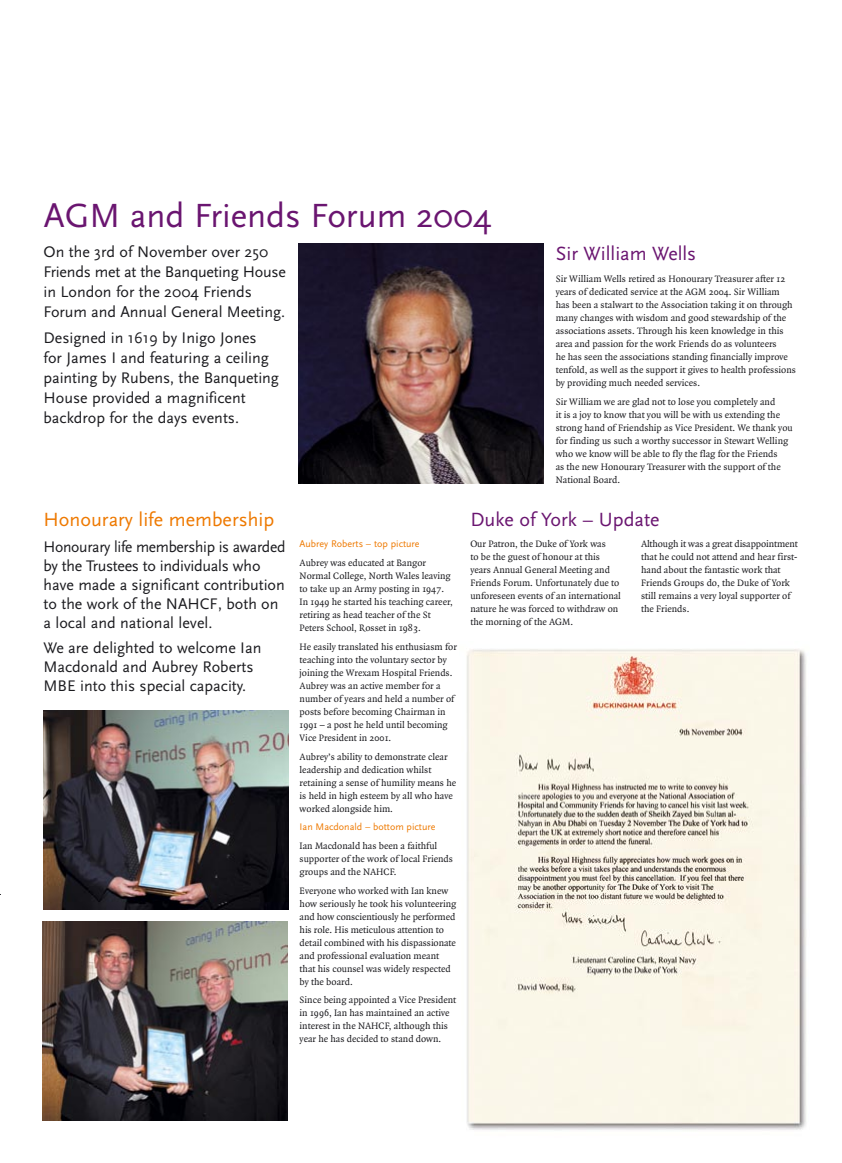
<style>
.page{position:relative;width:842px;height:1163px;background:#fff}
.page>*{position:absolute;margin:0;border:0;box-sizing:border-box;transform-origin:0 0}
.t1{font:35px "Scala Sans";color:#6a1570}
.Quadraat_10pt_black_13pt_leading_space_a{font:20px "Scala Sans";color:#6a1570}
.Quadraat_10pt_black_13pt_leading_space_a-2{font:20px "Scala Sans";color:#ee7900}
.Scala_reg_16pt_leading_19pt_space_after_{font:16px/20px "Scala Sans";color:#1b1b1f}
.Quadraat_10pt_black_13pt_leading_space_a-3{font:10px/13px "Quadraat";color:#1b1b1f}
.Quadraat_10pt_black_13pt_leading_space_a-4{font:10px "Scala Sans";color:#ee7900}
</style>
<div class="page">
<img style="left:466px;top:649px;width:340px;height:481px">
<img style="left:299px;top:244px;width:244px;height:239px">
<img style="left:43px;top:921px;width:244px;height:199px">
<img style="left:44px;top:710px;width:244px;height:199px">
<p class="t1" style="left:44px;top:196px;width:449px">AGM and Friends Forum 2004</p>
<p class="Scala_reg_16pt_leading_19pt_space_after_" style="left:44px;top:242px;width:244px">On the 3rd of November over 250<br>Friends met at the Banqueting House in London for the 2004 Friends<br>Forum and Annual General Meeting.</p>
<p class="Scala_reg_16pt_leading_19pt_space_after_" style="left:44px;top:327px;width:237px">Designed in 1619 by Inigo Jones for James I and featuring a ceiling painting by Rubens, the Banqueting<br>House provided a magnificent backdrop for the days events.</p>
<p class="Quadraat_10pt_black_13pt_leading_space_a" style="left:556px;top:242px;width:142px">Sir William Wells</p>
<p class="Quadraat_10pt_black_13pt_leading_space_a-3" style="left:556px;top:272px;width:242px">Sir William Wells retired as Honourary Treasurer after 12 years of dedicated service at the AGM 2004. Sir William has been a stalwart to the Association taking it on through many changes with wisdom and good stewardship of the associations assets. Through his keen knowledge in this area and passion for the work Friends do as volunteers<br>he has seen the associations standing financially improve tenfold, as well as the support it gives to health professions by providing much needed services.</p>
<p class="Quadraat_10pt_black_13pt_leading_space_a-3" style="left:556px;top:395px;width:238px">Sir William we are glad not to lose you completely and<br>it is a joy to know that you will be with us extending the strong hand of Friendship as Vice President. We thank you for finding us such a worthy successor in Stewart Welling who we know will be able to fly the flag for the Friends<br>as the new Honourary Treasurer with the support of the National Board.</p>
<p class="Quadraat_10pt_black_13pt_leading_space_a-2" style="left:44px;top:509px;width:232px">Honourary life membership</p>
<p class="Quadraat_10pt_black_13pt_leading_space_a" style="left:470px;top:509px;width:191px">Duke of York – Update</p>
<p class="Scala_reg_16pt_leading_19pt_space_after_" style="left:44px;top:537px;width:243px;line-height:19px">Honourary life membership is awarded by the Trustees to individuals who have made a significant contribution to the work of the NAHCF, both on a local and national level.</p>
<p class="Scala_reg_16pt_leading_19pt_space_after_" style="left:44px;top:638px;width:219px;line-height:19px">We are delighted to welcome Ian<br>Macdonald and Aubrey Roberts<br>MBE into this special capacity.</p>
<p class="Quadraat_10pt_black_13pt_leading_space_a-4" style="left:300px;top:538px;width:122px">Aubrey Roberts – top picture</p>
<p class="Quadraat_10pt_black_13pt_leading_space_a-3" style="left:300px;top:556px;width:155px">Aubrey was educated at Bangor Normal College, North Wales leaving to take up an Army posting in 1947.<br>In 1949 he started his teaching career, retiring as head teacher of the St Peters School, Rosset in 1983.</p>
<p class="Quadraat_10pt_black_13pt_leading_space_a-3" style="left:300px;top:640px;width:159px">He easily translated his enthusiasm for teaching into the voluntary sector by joining the Wrexam Hospital Friends.<br>Aubrey was an active member for a number of years and held a number of posts before becoming Chairman in 1991 – a post he held until becoming Vice President in 2001.</p>
<p class="Quadraat_10pt_black_13pt_leading_space_a-3" style="left:300px;top:750px;width:158px">Aubrey’s ability to demonstrate clear leadership and dedication whilst retaining a sense of humility means he is held in high esteem by all who have worked alongside him.</p>
<p class="Quadraat_10pt_black_13pt_leading_space_a-4" style="left:300px;top:821px;width:137px">Ian Macdonald – bottom picture</p>
<p class="Quadraat_10pt_black_13pt_leading_space_a-3" style="left:300px;top:839px;width:155px">Ian Macdonald has been a faithful supporter of the work of local Friends groups and the NAHCF.</p>
<p class="Quadraat_10pt_black_13pt_leading_space_a-3" style="left:300px;top:884px;width:158px">Everyone who worked with Ian knew how seriously he took his volunteering and how conscientiously he performed his role. His meticulous attention to detail combined with his dispassionate and professional evaluation meant that his counsel was widely respected by the board.</p>
<p class="Quadraat_10pt_black_13pt_leading_space_a-3" style="left:300px;top:993px;width:158px">Since being appointed a Vice President in 1996, Ian has maintained an active interest in the NAHCF, although this year he has decided to stand down.</p>
<p class="Quadraat_10pt_black_13pt_leading_space_a-3" style="left:470px;top:538px;width:152px">Our Patron, the Duke of York was<br>to be the guest of honour at this years Annual General Meeting and<br>Friends Forum. Unfortunately due to unforeseen events of an international nature he was forced to withdraw on the morning of the AGM.</p>
<p class="Quadraat_10pt_black_13pt_leading_space_a-3" style="left:641px;top:538px;width:158px">Although it was a great disappointment that he could not attend and hear first&shy;hand about the fantastic work that Friends Groups do, the Duke of York still remains a very loyal supporter of the Friends.</p>
</div>
